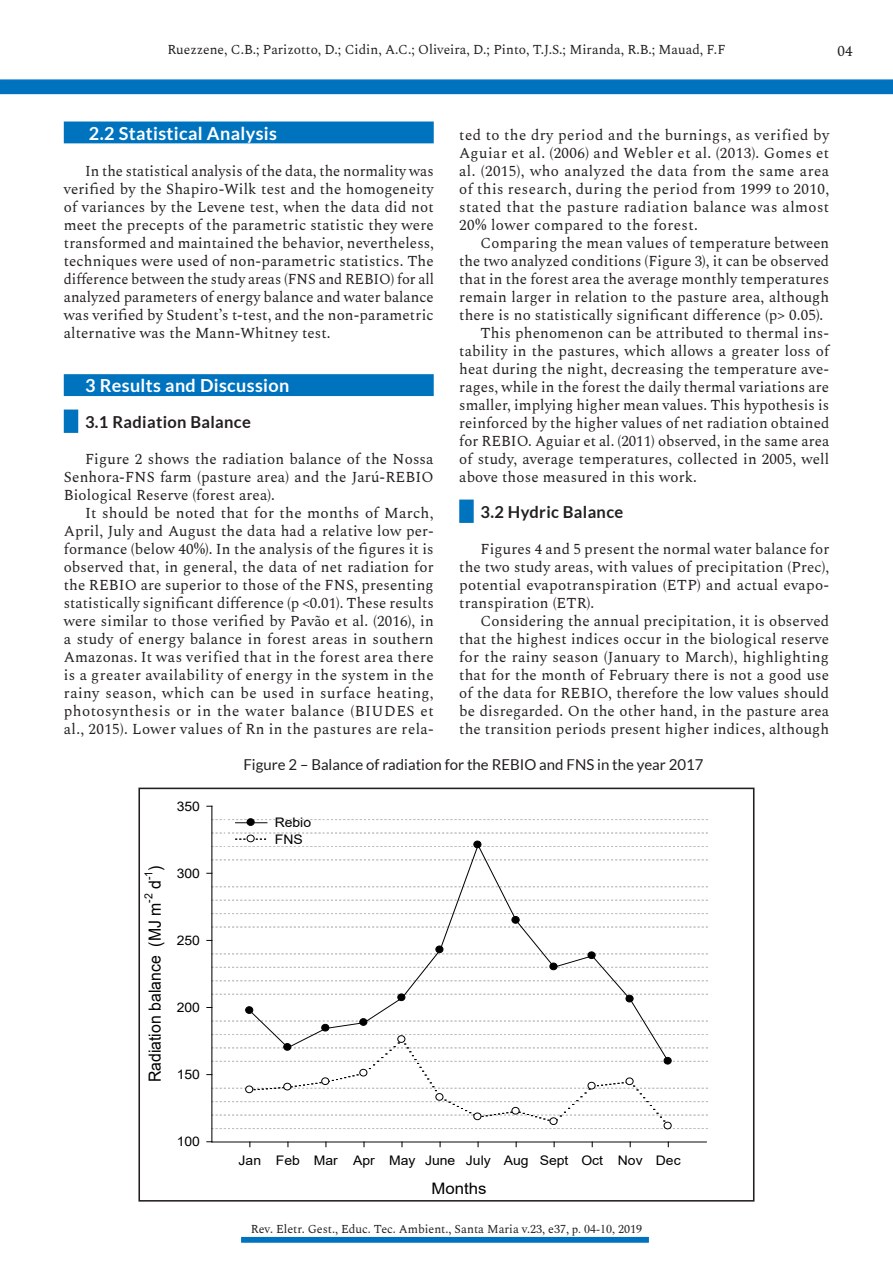
<style>
.page{position:relative;width:893px;height:1263px;background:#fff}
.page>*{position:absolute;margin:0;border:0;box-sizing:border-box;transform-origin:0 0}
._1_TItulo{font:700 18px "Lato";letter-spacing:.02em;color:#fff}
.t1{font:16.8px "Arial";color:#000;scale:.94 1}
._1_1_TItulo{font:700 16.5px "Lato";letter-spacing:.02em;color:#231f20}
.t2{font:15.75px "Arial";color:#000;scale:1.06 1}
.TextoCORRIDO{font:15px/18px "Spectral";letter-spacing:.01em;color:#231f20;text-align:justify}
.TABELA_TITULO{font:15px "Lato";color:#231f20}
.t3{font:13.5px "Spectral";color:#231f20}
.t4{font:13.2px/16.4px "Arial";color:#000;scale:1.06 1}
.t5{font:12px "Spectral";color:#231f20}
.t6{font:11.1px "Arial";color:#000;scale:.94 1}
.s1{font-family:"Times New Roman"}
</style>
<div class="page">
<div style="left:0;top:79px;width:893px;height:15px;background:#0073bf;border:2px solid #0073bf"></div>
<svg style="left:241px;top:1237px;width:408px;height:6px;background:#0a78c1"></svg>
<div style="left:64px;top:122px;width:370px;height:21px;background:#0073bf"></div>
<div style="left:64px;top:374px;width:370px;height:22px;background:#0073bf;border:2px solid #0073bf"></div>
<hr style="left:212px;top:1141px;width:494px;height:1px;background:#000">
<svg style="left:212px;top:832px;width:495px;height:1px"></svg>
<svg style="left:212px;top:819px;width:495px;height:1px"></svg>
<hr style="left:211px;top:806px;width:1px;height:336px;background:#000">
<hr style="left:236px;top:822px;width:31px;height:1px;background:#000">
<div style="left:247px;top:819px;width:7px;height:6px;background:#000;border-radius:50%"></div>
<div style="left:247px;top:818px;width:8px;height:8px;border:1px solid #000;border-radius:50%"></div>
<svg style="left:207px;top:839px;width:500px;height:290px"></svg>
<div style="left:247px;top:835px;width:7px;height:7px;background:#fff;border-radius:50%"></div>
<div style="left:247px;top:834px;width:8px;height:8px;border:1px solid #000;border-radius:50%"></div>
<div style="left:138px;top:788px;width:616px;height:413px;border:2px solid #231f20"></div>
<div style="left:64px;top:410px;width:14px;height:23px;background:#0073bf"></div>
<div style="left:459px;top:500px;width:15px;height:23px;background:#0073bf;border:2px solid #0073bf"></div>
<p class="t3" style="left:167px;top:40px;width:560px">Ruezzene, C.B.; Parizotto, D.; Cidin, A.C.; Oliveira, D.; Pinto, T.J.S.; Miranda, R.B.; Mauad, F.F</p>
<p class="TextoCORRIDO" style="left:838px;top:40px;width:16px">04</p>
<p class="_1_TItulo" style="left:89px;top:123px;width:190px">2.2 Statistical Analysis</p>
<p class="TextoCORRIDO" style="left:64px;top:160px;width:372px;text-indent:21px">In the statistical analysis of the data, the normality was verified by the Shapiro-Wilk test and the homogeneity of variances by the Levene test, when the data did not meet the precepts of the parametric statistic they were transformed and maintained the behavior, nevertheless, techniques were used of non-parametric statistics. The difference between the study areas (FNS and REBIO) for all analyzed parameters of energy balance and water balance was verified by Student’s t-test, and the non-parametric alternative was the Mann-Whitney test.</p>
<p class="_1_TItulo" style="left:85px;top:375px;width:206px">3 Results and Discussion</p>
<p class="_1_1_TItulo" style="left:85px;top:412px;width:167px">3.1 Radiation Balance</p>
<p class="TextoCORRIDO" style="left:64px;top:448px;width:371px;text-indent:21px">Figure 2 shows the radiation balance of the Nossa Senhora-FNS farm (pasture area) and the Jarú-REBIO Biological Reserve (forest area).</p>
<p class="TextoCORRIDO" style="left:64px;top:502px;width:372px;text-indent:21px">It should be noted that for the months of March, April, July and August the data had a relative low per&shy;formance (below 40%). In the analysis of the figures it is observed that, in general, the data of net radiation for the REBIO are superior to those of the FNS, presenting statistically significant difference (p &lt;0.01). These results were similar to those verified by Pavão et al. (2016), in a study of energy balance in forest areas in southern Amazonas. It was verified that in the forest area there is a greater availability of energy in the system in the rainy season, which can be used in surface heating, photosynthesis or in the water balance (BIUDES et al., 2015). Lower values of Rn in the pastures are rela-</p>
<p class="TextoCORRIDO" style="left:459px;top:124px;width:371px">ted to the dry period and the burnings, as verified by Aguiar et al. (2006) and Webler et al. (2013). Gomes et al. (2015), who analyzed the data from the same area of this research, during the period from 1999 to 2010, stated that the pasture radiation balance was almost 20% lower compared to the forest.</p>
<p class="TextoCORRIDO" style="left:459px;top:232px;width:371px;text-indent:21px">Comparing the mean values of temperature between the two analyzed conditions (Figure 3), it can be observed that in the forest area the average monthly temperatures remain larger in relation to the pasture area, although there is no statistically significant difference (p&gt; 0.05).</p>
<p class="TextoCORRIDO" style="left:459px;top:322px;width:372px;text-indent:21px">This phenomenon can be attributed to thermal ins&shy;tability in the pastures, which allows a greater loss of heat during the night, decreasing the temperature ave&shy;rages, while in the forest the daily thermal variations are smaller, implying higher mean values. This hypothesis is reinforced by the higher values of net radiation obtained for REBIO. Aguiar et al. (2011) observed, in the same area of study, average temperatures, collected in 2005, well above those measured in this work.</p>
<p class="_1_1_TItulo" style="left:480px;top:502px;width:144px">3.2 Hydric Balance</p>
<p class="TextoCORRIDO" style="left:459px;top:538px;width:372px;text-indent:21px">Figures 4 and 5 present the normal water balance for the two study areas, with values of precipitation (Prec), potential evapotranspiration (ETP) and actual evapo&shy;transpiration (ETR).</p>
<p class="TextoCORRIDO" style="left:459px;top:610px;width:371px;text-indent:21px">Considering the annual precipitation, it is observed that the highest indices occur in the biological reserve for the rainy season (January to March), highlighting that for the month of February there is not a good use of the data for REBIO, therefore the low values should be disregarded. On the other hand, in the pasture area the transition periods present higher indices, although</p>
<p class="t4" style="left:177px;top:798px;width:23px">350</p>
<p class="t1" style="left:143px;top:871px;width:7px;rotate:-90deg">)</p>
<p class="t6" style="left:141px;top:880px;width:11px;rotate:-90deg">-1</p>
<p class="t1" style="left:143px;top:889px;width:11px;rotate:-90deg">d</p>
<p class="t6" style="left:141px;top:903px;width:11px;rotate:-90deg">-2</p>
<p class="t1" style="left:143px;top:1082px;width:192px;rotate:-90deg">Radiation balance (MJ m</p>
<p class="t4" style="left:177px;top:865px;width:23px">300</p>
<p class="t4" style="left:177px;top:932px;width:23px">250</p>
<p class="t4" style="left:177px;top:999px;width:23px">200</p>
<p class="t4" style="left:177px;top:1066px;width:23px">150</p>
<p class="t4" style="left:177px;top:1133px;width:23px">100</p>
<p class="TABELA_TITULO" style="left:243px;top:756px;width:462px">Figure 2 – Balance of radiation for the REBIO and FNS in the year 2017</p>
<p class="t4" style="left:275px;top:814px;width:36px">Rebio<br>FNS</p>
<p class="t4" style="left:239px;top:1152px;width:419px">Jan Feb Mar Apr May June July Aug Sept Oct Nov Dec</p>
<p class="t2" style="left:432px;top:1177px;width:53px">Months</p>
<p class="t5" style="left:251px;top:1221px;width:393px">Rev. Eletr. Gest., Educ. Tec. Ambient., Santa Maria v.23, e37, <span class="s1">p. 04-10,</span> 2019</p>
</div>
